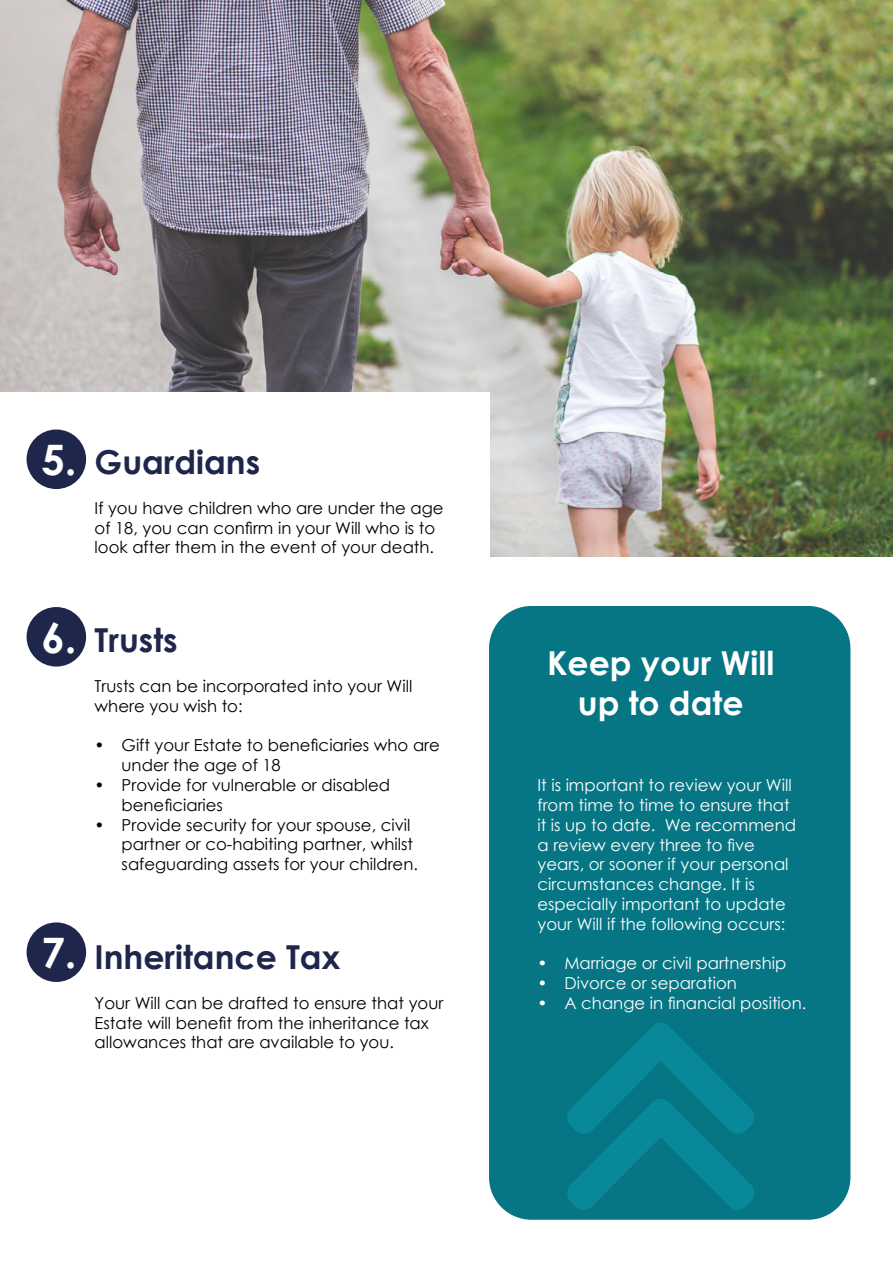
<style>
.page{position:relative;width:893px;height:1263px;background:#fff}
.page>*{position:absolute;margin:0;border:0;box-sizing:border-box;transform-origin:0 0}
.t1{font:700 42px "Century Gothic";color:#fff}
.t2{font:700 33px "Century Gothic";color:#1f264c}
.t3{font:700 33px/39.6px "Century Gothic";color:#fff;text-align:center}
.t4{font:16.5px/19.8px "Century Gothic";color:#000}
.t5{font:16.5px/19.8px "Century Gothic";color:#fff}
.s1{font-size:42px;color:#fff}
</style>
<div class="page">
<img style="left:0;top:0;width:893px;height:556px">
<div style="left:489px;top:606px;width:361px;height:614px;background:#067685;border-radius:43px"></div>
<div style="left:27px;top:922px;width:59px;height:60px;background:#1f264c;border-radius:50%"></div>
<svg style="left:567px;top:1023px;width:187px;height:187px"></svg>
<div style="left:0;top:393px;width:489px;height:187px;background:#fff"></div>
<div style="left:27px;top:429px;width:59px;height:60px;background:#1f264c;border-radius:50%"></div>
<div style="left:27px;top:607px;width:59px;height:59px;background:#1f264c;border-radius:50%"></div>
<h2 class="t2" style="left:41px;top:437px;width:220px"><span class="s1">5.</span> Guardians</h2>
<p class="t4" style="left:95px;top:498px;width:350px">If you have children who are under the age of 18, you can confirm in your Will who is to look after them in the event of your death.</p>
<h1 class="t1" style="left:41px;top:605px;width:37px">6.</h1>
<h2 class="t2" style="left:95px;top:615px;width:85px">Trusts</h2>
<p class="t4" style="left:95px;top:676px;width:319px">Trusts can be incorporated into your Will where you wish to:</p>
<p class="t4" style="left:122px;top:735px;width:320px;text-indent:-27px">• Gift your Estate to beneficiaries who are under the age of 18</p>
<p class="t4" style="left:122px;top:775px;width:270px;text-indent:-27px">• Provide for vulnerable or disabled beneficiaries</p>
<p class="t4" style="left:122px;top:814px;width:298px;text-indent:-27px">• Provide security for your spouse, civil partner or co-habiting partner, whilst safeguarding assets for your children.</p>
<h1 class="t1" style="left:41px;top:921px;width:37px">7.</h1>
<h2 class="t2" style="left:95px;top:932px;width:247px">Inheritance Tax</h2>
<p class="t4" style="left:95px;top:993px;width:350px">Your Will can be drafted to ensure that your<br>Estate will benefit from the inheritance tax allowances that are available to you.</p>
<h2 class="t3" style="left:547px;top:642px;width:229px">Keep your Will up to date</h2>
<p class="t5" style="left:537px;top:775px;width:260px">It is important to review your Will from time to time to ensure that it is up to date. We recommend a review every three to five years, or sooner if your personal circumstances change. It is especially important to update your Will if the following occurs:</p>
<p class="t5" style="left:537px;top:953px;width:250px">• Marriage or civil partnership</p>
<p class="t5" style="left:537px;top:973px;width:201px">• Divorce or separation</p>
<p class="t5" style="left:537px;top:993px;width:270px">• A change in financial position.</p>
</div>
